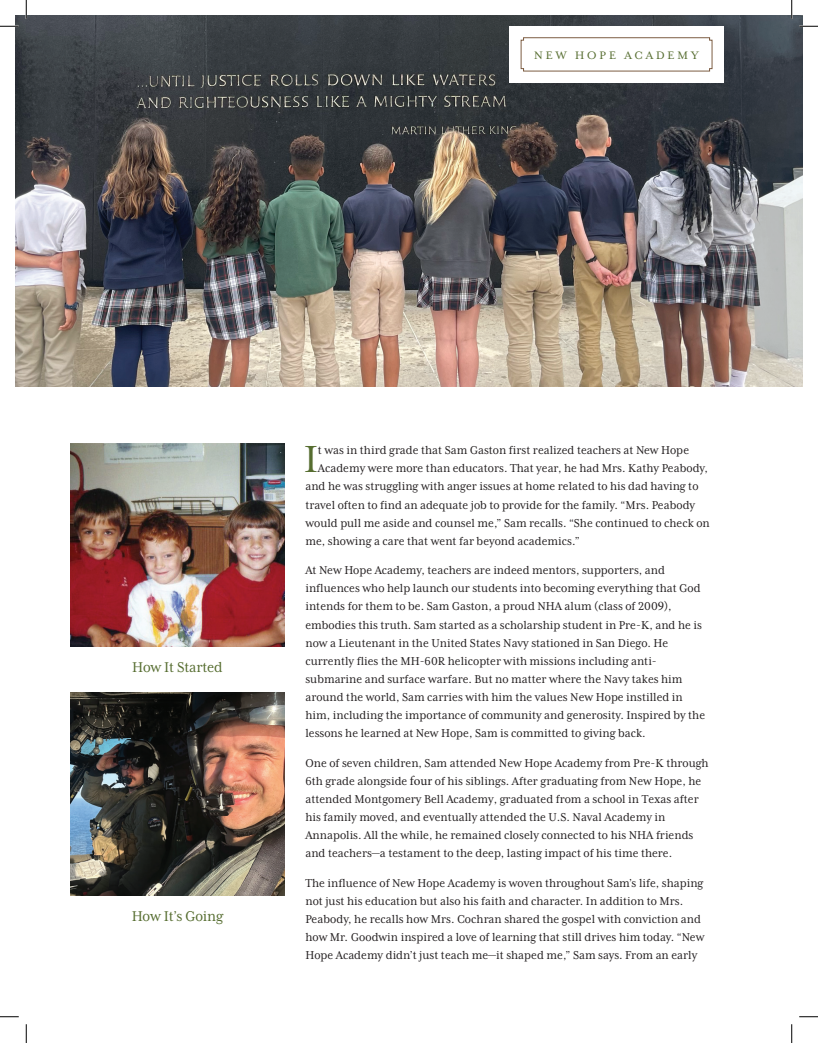
<style>
.page{position:relative;width:818px;height:1043px;background:#fff}
.page>*{position:absolute;margin:0;border:0;box-sizing:border-box;transform-origin:0 0}
.t1{font:43.38px "Mrs Eaves XL Serif Nar OT";color:#566d30}
.t2{font:16.25px "Mrs Eaves XL Serif Nar OT";letter-spacing:-.01em;color:#566d30}
.t3{font:13.12px/18.1px "Mrs Eaves XL Serif Nar OT";color:#231f20}
.t4{font:12.5px "Mrs Eaves XL Serif OT";letter-spacing:.24em;color:#566d30}
.s1{font-family:"Minion Pro"}
</style>
<div class="page">
<img style="left:70px;top:443px;width:215px;height:203px">
<img style="left:70px;top:692px;width:215px;height:203px">
<img style="left:15px;top:15px;width:787px;height:371px">
<div style="left:509px;top:26px;width:214px;height:56px;background:#fff"></div>
<svg style="left:520px;top:37px;width:192px;height:34px"></svg>
<svg style="left:0;top:25px;width:19px;height:2px"></svg>
<svg style="left:799px;top:25px;width:19px;height:2px"></svg>
<svg style="left:0;top:1016px;width:19px;height:1px"></svg>
<svg style="left:799px;top:1016px;width:19px;height:1px"></svg>
<svg style="left:25px;top:0;width:2px;height:19px"></svg>
<svg style="left:25px;top:1024px;width:2px;height:18px"></svg>
<svg style="left:790px;top:0;width:2px;height:19px"></svg>
<svg style="left:791px;top:1024px;width:1px;height:18px"></svg>
<p class="t4" style="left:534px;top:49px;width:166px">NEW HOPE ACADEMY</p>
<p class="t2" style="left:132px;top:658px;width:92px">How It Started</p>
<p class="t2" style="left:132px;top:907px;width:93px">How It’s Going</p>
<h1 class="t1" style="left:304px;top:436px;width:15px">I</h1>
<p class="t3" style="left:318px;top:441px;width:373px">t was in third grade that Sam Gaston first realized teachers at New Hope</p>
<p class="t3" style="left:318px;top:459px;width:391px">Academy were more than educators. That year, he had Mrs. Kathy Peabody,</p>
<p class="t3" style="left:305px;top:477px;width:394px">and he was struggling with anger issues at home related to his dad having to</p>
<p class="t3" style="left:305px;top:495px;width:391px">travel often to find an adequate job to provide for the family. “Mrs. Peabody</p>
<p class="t3" style="left:305px;top:514px;width:406px">would pull me aside and counsel me,” Sam recalls. “She continued to check on</p>
<p class="t3" style="left:305px;top:532px;width:276px">me, showing a care that went far beyond academics.”</p>
<p class="t3" style="left:305px;top:561px;width:401px">At New Hope Academy, teachers are indeed mentors, supporters, and influences who help launch our students into becoming everything that God intends for them to be. Sam Gaston, a proud NHA alum (class of 200<span class="s1">9</span>), embodies this truth. Sam started as a scholarship student in Pre-K, and he is now a Lieutenant in the United States Navy stationed in San Diego. He currently flies the MH-60R helicopter with missions including anti&shy;submarine and surface warfare. But no matter where the Navy takes him around the world, Sam carries with him the values New Hope instilled in him, including the importance of community and generosity. Inspired by the lessons he learned at New Hope, Sam is committed to giving back.</p>
<p class="t3" style="left:305px;top:754px;width:405px">One of seven children, Sam attended New Hope Academy from Pre-K through 6th grade alongside <span class="s1">four</span> of his siblings. After graduating from New Hope, he attended Montgomery Bell Academy, graduated from a school in Texas after his family moved, and eventually attended the U.S. Naval Academy in Annapolis. All the while, he remained closely connected to his NHA friends and teachers—a testament to the deep, lasting impact of his time there.</p>
<p class="t3" style="left:305px;top:874px;width:400px">The influence of New Hope Academy is woven throughout Sam’s life, shaping not just his education but also his faith and character. In addition to Mrs.<br>Peabody, he recalls how Mrs. Cochran shared the gospel with conviction and how Mr. Goodwin inspired a love of learning that still drives him today. “New Hope Academy didn’t just teach me—it shaped me,” Sam says. From an early</p>
</div>
